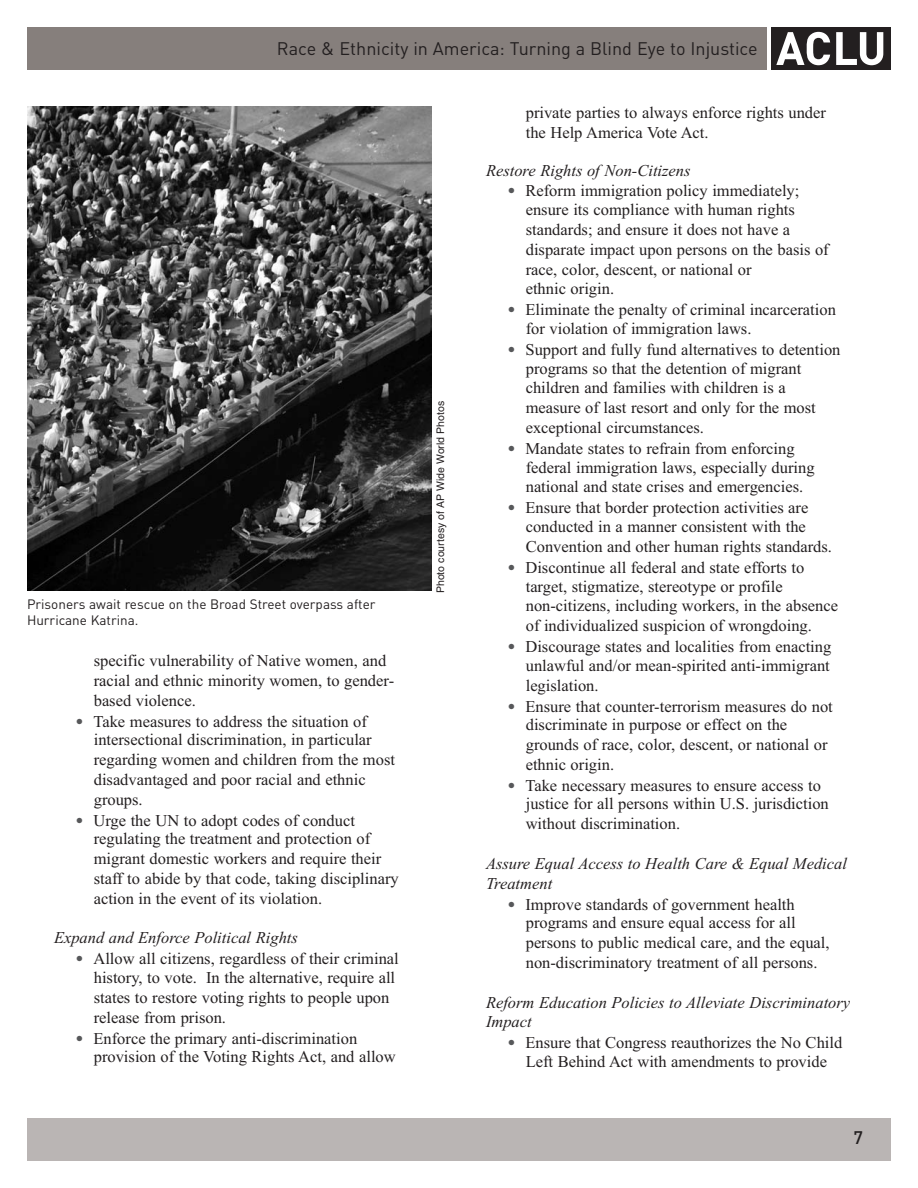
<style>
.page{position:relative;width:918px;height:1188px;background:#fff}
.page>*{position:absolute;margin:0;border:0;box-sizing:border-box;transform-origin:0 0}
.t1{font:18px "DIN";color:#231f20}
.t2{font:500 18px "DIN";color:#231f20}
.t3{font:16.5px/19.5px "Times New Roman";color:#231f20}
.t4{font:italic 16.5px/19.8px "Times New Roman";color:#231f20}
.t5{font:13.5px/16.2px "DIN";color:#231f20}
.t6{font:10.5px "Helvetica";color:#231f20}
.s1{font-family:"DIN";font-weight:700;color:#57585a}
</style>
<div class="page">
<div style="left:27px;top:27px;width:739px;height:43px;background:#867f7c"></div>
<div style="left:771px;top:27px;width:120px;height:43px;background:#231f20"></div>
<svg style="left:776px;top:32px;width:54px;height:33px"></svg>
<svg style="left:836px;top:32px;width:47px;height:33px"></svg>
<div style="left:27px;top:1118px;width:864px;height:43px;background:#bab5b4"></div>
<img style="left:27px;top:106px;width:405px;height:485px">
<p class="t1" style="left:277px;top:38px;width:482px">Race &amp; Ethnicity in America: Turning a Blind Eye to Injustice</p>
<p class="t5" style="left:27px;top:596px;width:350px">Prisoners await rescue on the Broad Street overpass after<br>Hurricane Katrina.</p>
<p class="t3" style="left:94px;top:651px;width:302px">specific vulnerability of Native women, and racial and ethnic minority women, to gender&shy;based violence.</p>
<p class="t3" style="left:94px;top:711px;width:303px;text-indent:-18px"><span class="s1">•</span> Take measures to address the situation of intersectional discrimination, in particular regarding women and children from the most disadvantaged and poor racial and ethnic groups.</p>
<p class="t3" style="left:94px;top:810px;width:307px;text-indent:-18px"><span class="s1">•</span> Urge the UN to adopt codes of conduct regulating the treatment and protection of migrant domestic workers and require their staff to abide by that code, taking disciplinary action in the event of its violation.</p>
<p class="t4" style="left:54px;top:928px;width:245px">Expand and Enforce Political Rights</p>
<p class="t3" style="left:94px;top:949px;width:307px;text-indent:-18px"><span class="s1">•</span> Allow all citizens, regardless of their criminal history, to vote. In the alternative, require all states to restore voting rights to people upon release from prison.</p>
<p class="t3" style="left:94px;top:1029px;width:304px;line-height:18.8px;text-indent:-18px"><span class="s1">•</span> Enforce the primary anti-discrimination provision of the Voting Rights Act, and allow</p>
<p class="t6" style="left:437px;top:593px;width:194px;rotate:-90deg">Photo courtesy of AP Wide World Photos</p>
<p class="t3" style="left:526px;top:102px;width:302px">private parties to always enforce rights under the Help America Vote Act.</p>
<p class="t4" style="left:486px;top:160px;width:206px">Restore Rights of Non-Citizens</p>
<p class="t3" style="left:526px;top:181px;width:305px;text-indent:-18px"><span class="s1">•</span> Reform immigration policy immediately; ensure its compliance with human rights standards; and ensure it does not have a disparate impact upon persons on the basis of race, color, descent, or national or<br>ethnic origin.</p>
<p class="t3" style="left:526px;top:300px;width:312px;line-height:18.8px;text-indent:-18px"><span class="s1">•</span> Eliminate the penalty of criminal incarceration for violation of immigration laws.</p>
<p class="t3" style="left:526px;top:340px;width:316px;text-indent:-18px"><span class="s1">•</span> Support and fully fund alternatives to detention programs so that the detention of migrant children and families with children is a measure of last resort and only for the most exceptional circumstances.</p>
<p class="t3" style="left:526px;top:439px;width:290px;text-indent:-18px"><span class="s1">•</span> Mandate states to refrain from enforcing federal immigration laws, especially during national and state crises and emergencies.</p>
<p class="t3" style="left:526px;top:498px;width:308px;text-indent:-18px"><span class="s1">•</span> Ensure that border protection activities are conducted in a manner consistent with the<br>Convention and other human rights standards.</p>
<p class="t3" style="left:526px;top:557px;width:314px;text-indent:-18px"><span class="s1">•</span> Discontinue all federal and state efforts to target, stigmatize, stereotype or profile non-citizens, including workers, in the absence of individualized suspicion of wrongdoing.</p>
<p class="t3" style="left:526px;top:637px;width:307px;text-align:justify;text-indent:-18px"><span class="s1">•</span> Discourage states and localities from enacting unlawful and/or mean-spirited anti-immigrant legislation.</p>
<p class="t3" style="left:526px;top:696px;width:309px;text-indent:-18px"><span class="s1">•</span> Ensure that counter-terrorism measures do not discriminate in purpose or effect on the grounds of race, color, descent, or national or ethnic origin.</p>
<p class="t3" style="left:526px;top:775px;width:305px;text-indent:-18px"><span class="s1">•</span> Take necessary measures to ensure access to justice for all persons within U.S. jurisdiction without discrimination.</p>
<p class="t4" style="left:486px;top:853px;width:363px">Assure Equal Access to Health Care &amp; Equal Medical<br>Treatment</p>
<p class="t3" style="left:526px;top:894px;width:305px;text-indent:-18px"><span class="s1">•</span> Improve standards of government health programs and ensure equal access for all persons to public medical care, and the equal, non-discriminatory treatment of all persons.</p>
<p class="t4" style="left:486px;top:992px;width:366px">Reform Education Policies to Alleviate Discriminatory<br>Impact</p>
<p class="t3" style="left:508px;top:1033px;width:336px;line-height:18.8px;text-align:center"><span class="s1">•</span> Ensure that Congress reauthorizes the No Child<br>Left Behind Act with amendments to provide</p>
<p class="t2" style="left:854px;top:1127px;width:11px">7</p>
</div>
